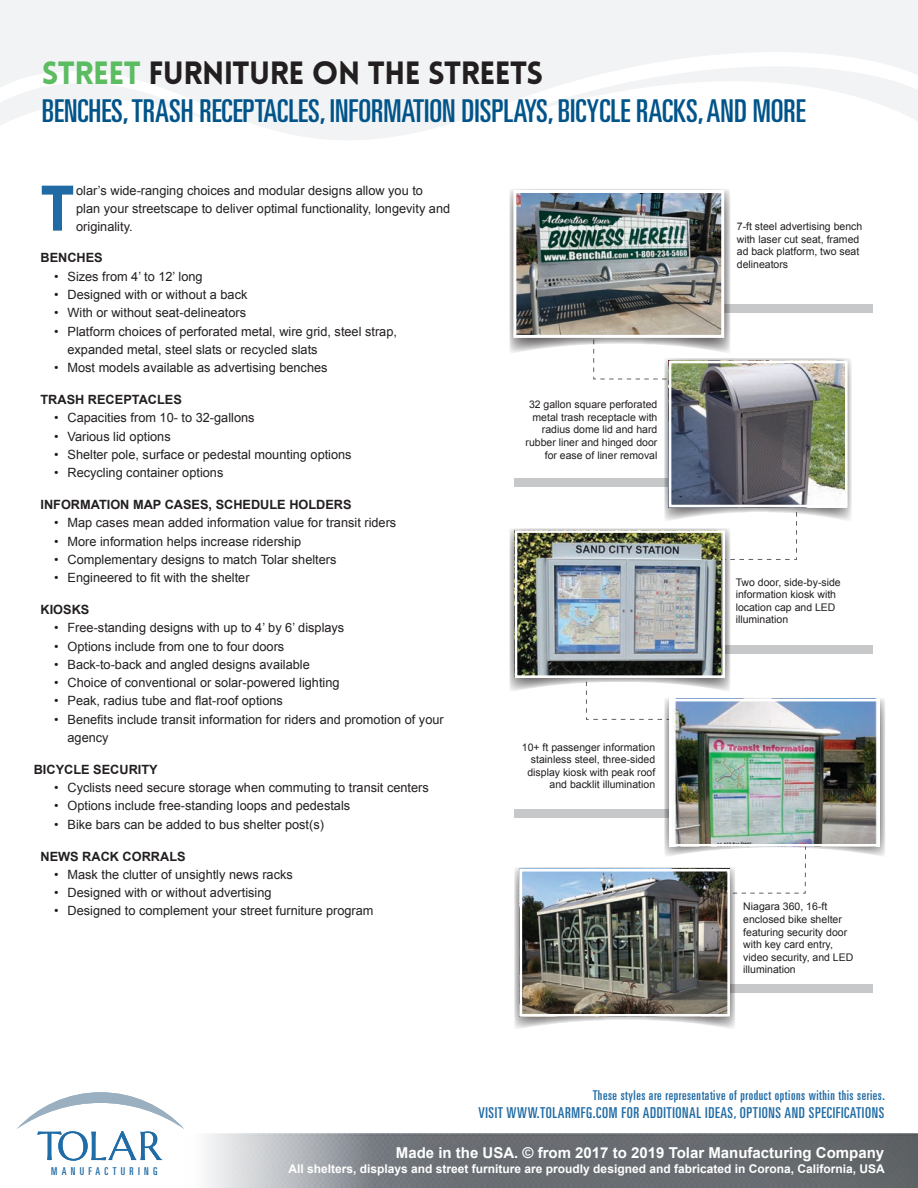
<style>
.page{position:relative;width:918px;height:1188px;background:#fff}
.page>*{position:absolute;margin:0;border:0;box-sizing:border-box;transform-origin:0 0}
.t1{font:900 63px "Lovelo";color:#206ba4}
.t2{font:ultra-condensed 31.5px "Univers LT Std";color:#01548a}
.t3{font:900 31.5px "Lovelo";letter-spacing:-.02em;color:#231f20}
.t4{font:ultra-condensed 15px "Univers LT Std";letter-spacing:.04em;color:#206ba4}
.t5{font:700 15px "Arial";color:#fff}
.t6{font:ultra-condensed 13.5px "Univers LT Std";letter-spacing:.04em;color:#206ba4}
.t7{font:12.75px/18px "Arial";color:#231f20}
.t8{font:700 12.75px "Arial";color:#231f20}
.t9{font:700 12px "Arial";color:#fff}
.t10{font:ultra-condensed 10.8px "Univers LT Std";letter-spacing:.4em;color:#206ca6}
.t11{font:10.5px/12.6px "Arial";color:#231f20}
.s1{color:#5bbc61}
</style>
<div class="page">
<svg style="left:0;top:0;width:918px;height:140px;fill:#f2f3f4"></svg>
<svg style="left:0;top:59px;width:218px;height:74px"></svg>
<img style="left:206px;top:1134px;width:712px;height:54px">
<svg style="left:17px;top:1092px;width:167px;height:69px"></svg>
<img style="left:509px;top:189px;width:376px;height:840px">
<h2 class="t3" style="left:42px;top:53px;width:503px"><span class="s1">STREET</span> FURNITURE ON THE STREETS</h2>
<h2 class="t2" style="left:42px;top:93px;width:765px">BENCHES, TRASH RECEPTACLES, INFORMATION DISPLAYS, BICYCLE RACKS, AND MORE</h2>
<h1 class="t1" style="left:40px;top:169px;width:36px">T</h1>
<p class="t7" style="left:76px;top:181px;width:375px">olar’s wide-ranging choices and modular designs allow you to plan your streetscape to deliver optimal functionality, longevity and originality.</p>
<p class="t8" style="left:40px;top:250px;width:64px">BENCHES</p>
<p class="t7" style="left:54px;top:267px;width:150px">• Sizes from 4’ to 12’ long</p>
<p class="t7" style="left:54px;top:286px;width:195px">• Designed with or without a back</p>
<p class="t7" style="left:54px;top:304px;width:194px">• With or without seat-delineators</p>
<p class="t7" style="left:68px;top:322px;width:331px;text-indent:-14px">• Platform choices of perforated metal, wire grid, steel strap, expanded metal, steel slats or recycled slats</p>
<p class="t7" style="left:54px;top:359px;width:275px">• Most models available as advertising benches</p>
<p class="t8" style="left:40px;top:391px;width:143px">TRASH RECEPTACLES</p>
<p class="t7" style="left:54px;top:409px;width:202px">• Capacities from 10- to 32-gallons</p>
<p class="t7" style="left:54px;top:427px;width:118px">• Various lid options</p>
<p class="t7" style="left:54px;top:446px;width:299px">• Shelter pole, surface or pedestal mounting options</p>
<p class="t7" style="left:54px;top:464px;width:171px">• Recycling container options</p>
<p class="t8" style="left:40px;top:496px;width:313px">INFORMATION MAP CASES, SCHEDULE HOLDERS</p>
<p class="t7" style="left:54px;top:514px;width:344px">• Map cases mean added information value for transit riders</p>
<p class="t7" style="left:54px;top:532px;width:249px">• More information helps increase ridership</p>
<p class="t7" style="left:54px;top:551px;width:284px">• Complementary designs to match Tolar shelters</p>
<p class="t7" style="left:54px;top:569px;width:197px">• Engineered to fit with the shelter</p>
<p class="t8" style="left:40px;top:601px;width:50px">KIOSKS</p>
<p class="t7" style="left:54px;top:619px;width:292px">• Free-standing designs with up to 4’ by 6’ displays</p>
<p class="t7" style="left:54px;top:637px;width:232px">• Options include from one to four doors</p>
<p class="t7" style="left:54px;top:656px;width:257px">• Back-to-back and angled designs available</p>
<p class="t7" style="left:54px;top:674px;width:287px">• Choice of conventional or solar-powered lighting</p>
<p class="t7" style="left:54px;top:692px;width:230px">• Peak, radius tube and flat-roof options</p>
<p class="t7" style="left:68px;top:710px;width:378px;text-indent:-14px">• Benefits include transit information for riders and promotion of your agency</p>
<p class="t8" style="left:34px;top:761px;width:125px">BICYCLE SECURITY</p>
<p class="t7" style="left:54px;top:779px;width:376px">• Cyclists need secure storage when commuting to transit centers</p>
<p class="t7" style="left:54px;top:797px;width:298px">• Options include free-standing loops and pedestals</p>
<p class="t7" style="left:54px;top:815px;width:272px">• Bike bars can be added to bus shelter post(s)</p>
<p class="t8" style="left:40px;top:848px;width:147px">NEWS RACK CORRALS</p>
<p class="t7" style="left:54px;top:866px;width:240px">• Mask the clutter of unsightly news racks</p>
<p class="t7" style="left:54px;top:884px;width:219px">• Designed with or without advertising</p>
<p class="t7" style="left:54px;top:902px;width:321px">• Designed to complement your street furniture program</p>
<p class="t11" style="left:526px;top:398px;width:133px;text-align:right">32 gallon square perforated metal trash receptacle with radius dome lid and hard rubber liner and hinged door for ease of liner removal</p>
<p class="t11" style="left:522px;top:741px;width:135px;text-align:right">10+ ft passenger information stainless steel, three-sided display kiosk with peak roof and backlit illumination</p>
<p class="t11" style="left:737px;top:220px;width:127px">7-ft steel advertising bench with laser cut seat, framed ad back platform, two seat delineators</p>
<p class="t11" style="left:736px;top:576px;width:107px">Two door, side-by-side information kiosk with location cap and LED illumination</p>
<p class="t11" style="left:743px;top:900px;width:112px">Niagara 360, 16-ft enclosed bike shelter featuring security door with key card entry, video security, and LED illumination</p>
<p class="t6" style="left:593px;top:1087px;width:294px">These styles are representative of product options within this series.</p>
<p class="t4" style="left:478px;top:1104px;width:407px">VISIT WWW.TOLARMFG.COM FOR ADDITIONAL IDEAS, OPTIONS AND SPECIFICATIONS</p>
<p class="t5" style="left:396px;top:1143px;width:490px">Made in the USA. © from 2017 to 2019 Tolar Manufacturing Company</p>
<p class="t10" style="left:51px;top:1165px;width:108px">MANUFACTURING</p>
<p class="t9" style="left:289px;top:1160px;width:598px">All shelters, displays and street furniture are proudly designed and fabricated in Corona, California, USA</p>
</div>
